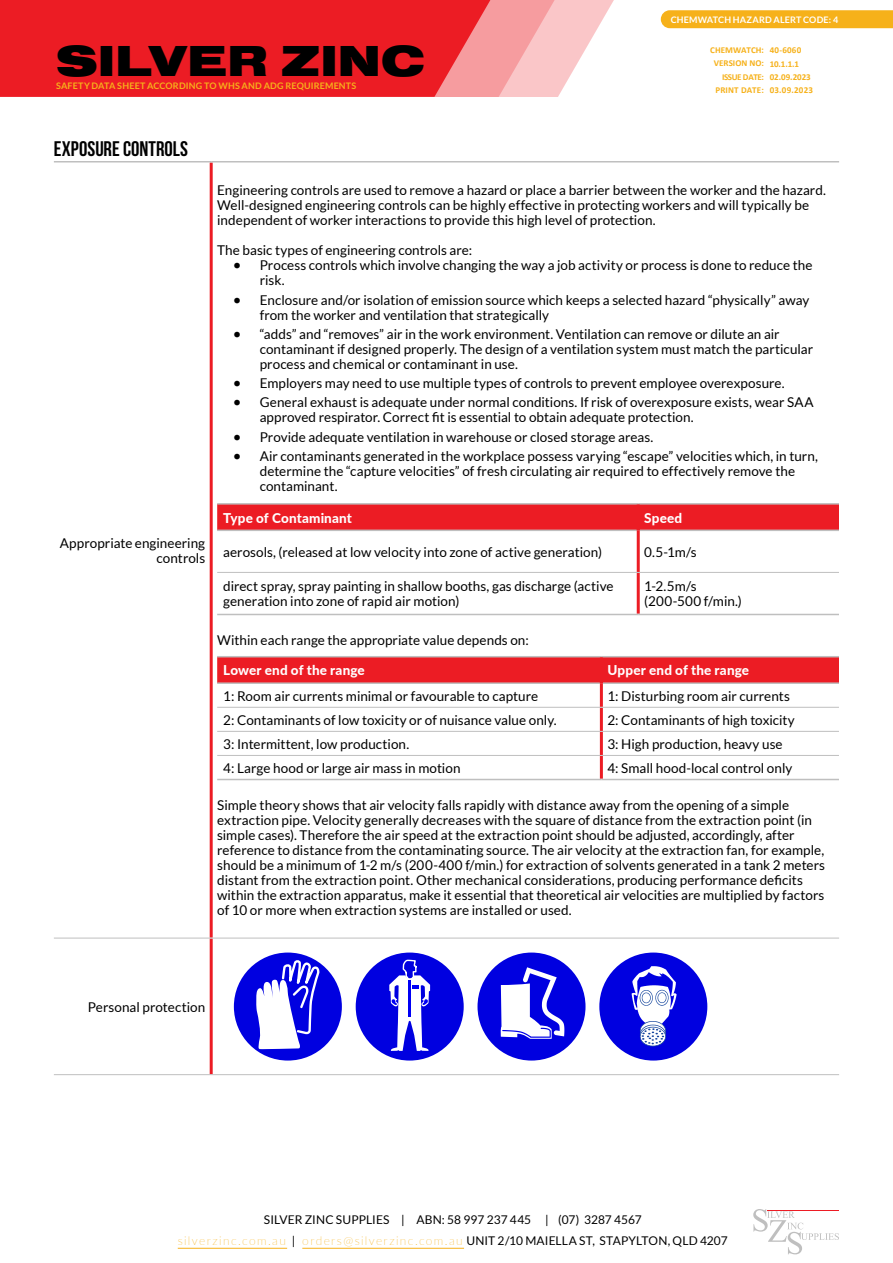
<style>
.page{position:relative;width:893px;height:1263px;background:#fff}
.page>*{position:absolute;margin:0;border:0;box-sizing:border-box;transform-origin:0 0}
.t1{font:900 45px "Nimbus San Ext";color:#000}
.t2{font:700 21px "Bebas Neue";letter-spacing:.005em;color:#000}
.t3{font:13.5px/15px "Lato";color:#000}
.t4{font:800 13.5px "Lato";letter-spacing:.01em;color:#fff}
.t5{font:12px/21px "Lato";letter-spacing:.005em;color:#000;text-align:center}
.t6{font:700 9px/13.4px "Calibri";color:#f6b11a;text-align:right}
.t7{font:700 9px "Lato";letter-spacing:.015em;color:#f6b11a}
.t8{font:700 9px "Lato";letter-spacing:.015em;color:#fff}
.s1{font-family:"Lato"}
.s2{font-style:inherit}
.s3{font-size:15px}
.s4{font-weight:100;color:#f6b11a}
</style>
<div class="page">
<svg style="left:584px;top:0;width:30px;height:52px"></svg>
<svg style="left:490px;top:0;width:94px;height:97px;background:#f8b8bb"></svg>
<div style="left:0;top:0;width:490px;height:97px;background:#ec1c24"></div>
<hr style="left:178px;top:1248px;width:109px;height:1px;background:#f6b11a">
<hr style="left:302px;top:1248px;width:162px;height:1px;background:#f6b11a">
<div style="left:661px;top:10px;width:231px;height:18px;background:#f6b11a"></div>
<hr style="left:210px;top:162px;width:3px;height:776px;background:#ec1c24">
<hr style="left:210px;top:938px;width:3px;height:136px;background:#ec1c24">
<hr style="left:54px;top:161px;width:157px;height:1px;background:#bfbfbf">
<hr style="left:211px;top:161px;width:628px;height:1px;background:#bfbfbf">
<hr style="left:54px;top:938px;width:157px;height:1px;background:#bfbfbf">
<hr style="left:211px;top:938px;width:628px;height:1px;background:#bfbfbf">
<hr style="left:54px;top:1074px;width:157px;height:1px;background:#bfbfbf">
<hr style="left:211px;top:1074px;width:628px;height:1px;background:#bfbfbf">
<div style="left:217px;top:505px;width:622px;height:25px;background:#ec1c24"></div>
<hr style="left:217px;top:503px;width:421px;height:2px;background:#bfbfbf">
<hr style="left:638px;top:503px;width:201px;height:2px;background:#bfbfbf">
<hr style="left:217px;top:530px;width:420px;height:1px;background:#bfbfbf">
<hr style="left:640px;top:530px;width:199px;height:1px;background:#bfbfbf">
<hr style="left:637px;top:505px;width:3px;height:25px;background:#ec1c24">
<hr style="left:637px;top:530px;width:3px;height:42px;background:#ec1c24">
<hr style="left:637px;top:573px;width:3px;height:41px;background:#ec1c24">
<hr style="left:217px;top:614px;width:421px;height:1px;background:#bfbfbf">
<hr style="left:638px;top:614px;width:201px;height:1px;background:#bfbfbf">
<hr style="left:217px;top:572px;width:421px;height:1px;background:#bfbfbf">
<hr style="left:638px;top:572px;width:201px;height:1px;background:#bfbfbf">
<div style="left:217px;top:657px;width:622px;height:25px;background:#ec1c24"></div>
<hr style="left:217px;top:656px;width:384px;height:1px;background:#bfbfbf">
<hr style="left:601px;top:656px;width:238px;height:1px;background:#bfbfbf">
<hr style="left:217px;top:682px;width:383px;height:2px;background:#bfbfbf">
<hr style="left:603px;top:682px;width:236px;height:2px;background:#bfbfbf">
<hr style="left:600px;top:657px;width:3px;height:26px;background:#ec1c24">
<hr style="left:600px;top:683px;width:3px;height:24px;background:#ec1c24">
<hr style="left:600px;top:708px;width:3px;height:23px;background:#ec1c24">
<hr style="left:600px;top:732px;width:3px;height:23px;background:#ec1c24">
<hr style="left:600px;top:756px;width:3px;height:23px;background:#ec1c24">
<hr style="left:217px;top:779px;width:384px;height:1px;background:#bfbfbf">
<hr style="left:601px;top:779px;width:238px;height:1px;background:#bfbfbf">
<hr style="left:217px;top:707px;width:384px;height:1px;background:#bfbfbf">
<hr style="left:601px;top:707px;width:238px;height:1px;background:#bfbfbf">
<hr style="left:217px;top:731px;width:384px;height:1px;background:#bfbfbf">
<hr style="left:601px;top:731px;width:238px;height:1px;background:#bfbfbf">
<hr style="left:217px;top:755px;width:384px;height:1px;background:#bfbfbf">
<hr style="left:601px;top:755px;width:238px;height:1px;background:#bfbfbf">
<svg style="left:753px;top:1209px;width:86px;height:45px"></svg>
<div style="left:234px;top:952px;width:108px;height:108px;background:#0000e0;border-radius:50%"></div>
<svg style="left:256px;top:958px;width:66px;height:118px"></svg>
<div style="left:477px;top:952px;width:108px;height:108px;background:#0000e0;border-radius:50%"></div>
<svg style="left:500px;top:967px;width:64px;height:72px"></svg>
<div style="left:356px;top:952px;width:108px;height:108px;background:#0000e0;border-radius:50%"></div>
<svg style="left:389px;top:960px;width:41px;height:91px"></svg>
<div style="left:599px;top:952px;width:108px;height:108px;background:#0000e0;border-radius:50%"></div>
<svg style="left:632px;top:966px;width:45px;height:80px"></svg>
<h1 class="t1" style="left:56px;top:35px;width:370px">SILVER ZINC</h1>
<p class="t7" style="left:56px;top:81px;width:302px">SAFETY DATA SHEET ACCORDING TO WHS AND ADG REQUIREMENTS</p>
<h2 class="t2" style="left:54px;top:137px;width:136px">EXPOSURE CONTROLS</h2>
<p class="t8" style="left:671px;top:14px;width:169px">CHEMWATCH HAZARD ALERT CODE: 4</p>
<p class="t6" style="left:710px;top:43px;width:55px">CHEMWATCH<span class="s1">:<br></span>VERSION NO:<br>ISSUE DATE:<br>PRINT DATE:</p>
<p class="t6" style="left:770px;top:44px;width:43px;text-align:left">40-6060<br>10.1.1.1<br>02.09.202<span class="s2">3</span></p>
<p class="t6" style="left:770px;top:83px;width:45px">03.09.202<span class="s2">3</span></p>
<p class="t3" style="left:60px;top:535px;width:147px;text-align:right">Appropriate engineering controls</p>
<p class="t3" style="left:217px;top:183px;width:610px">Engineering controls are used to remove a hazard or place a barrier between the worker and the hazard.<br>Well-designed engineering controls can be highly effective in protecting workers and will typically be independent of worker interactions to provide this high level of protection.</p>
<p class="t3" style="left:217px;top:243px;width:257px">The basic types of engineering controls are:</p>
<p class="t3" style="left:260px;top:258px;width:554px;text-indent:-27px"><span class="s3">•</span> Process controls which involve changing the way a job activity or process is done to reduce the risk.</p>
<p class="t3" style="left:260px;top:292px;width:551px;text-indent:-27px"><span class="s3">•</span> Enclosure and/or isolation of emission source which keeps a selected hazard “physically” away from the worker and ventilation that strategically</p>
<p class="t3" style="left:260px;top:326px;width:555px;text-indent:-27px"><span class="s3">•</span> “adds” and “removes” air in the work environment. Ventilation can remove or dilute an air contaminant if designed properly. The design of a ventilation system must match the particular process and chemical or contaminant in use.</p>
<p class="t3" style="left:233px;top:376px;width:553px"><span class="s3">•</span> Employers may need to use multiple types of controls to prevent employee overexposure.</p>
<p class="t3" style="left:260px;top:395px;width:555px;text-indent:-27px"><span class="s3">•</span> General exhaust is adequate under normal conditions. If risk of overexposure exists, wear SAA approved respirator. Correct fit is essential to obtain adequate protection.</p>
<p class="t3" style="left:233px;top:429px;width:422px"><span class="s3">•</span> Provide adequate ventilation in warehouse or closed storage areas.</p>
<p class="t3" style="left:260px;top:448px;width:560px;text-indent:-27px"><span class="s3">•</span> Air contaminants generated in the workplace possess varying “escape” velocities which, in turn, determine the “capture velocities” of fresh circulating air required to effectively remove the contaminant.</p>
<p class="t4" style="left:223px;top:508px;width:130px">Type of Contaminant</p>
<p class="t4" style="left:644px;top:508px;width:40px">Speed</p>
<p class="t3" style="left:223px;top:544px;width:380px">aerosols, (released at low velocity into zone of active generation)</p>
<p class="t3" style="left:644px;top:544px;width:54px">0.5-1m/s</p>
<p class="t3" style="left:223px;top:579px;width:392px">direct spray, spray painting in shallow booths, gas discharge (active generation into zone of rapid air motion)</p>
<p class="t3" style="left:644px;top:579px;width:99px">1-2.5m/s (200-500 f/min.)</p>
<p class="t3" style="left:217px;top:633px;width:313px">Within each range the appropriate value depends on:</p>
<p class="t4" style="left:223px;top:660px;width:143px">Lower end of the range</p>
<p class="t4" style="left:607px;top:660px;width:143px">Upper end of the range</p>
<p class="t3" style="left:223px;top:688px;width:317px">1: Room air currents minimal or favourable to capture</p>
<p class="t3" style="left:607px;top:688px;width:184px">1: Disturbing room air currents</p>
<p class="t3" style="left:223px;top:712px;width:335px">2: Contaminants of low toxicity or of nuisance value only.</p>
<p class="t3" style="left:607px;top:712px;width:189px">2: Contaminants of high toxicity</p>
<p class="t3" style="left:223px;top:736px;width:188px">3: Intermittent, low production.</p>
<p class="t3" style="left:607px;top:736px;width:177px">3: High production, heavy use</p>
<p class="t3" style="left:223px;top:760px;width:239px">4: Large hood or large air mass in motion</p>
<p class="t3" style="left:607px;top:760px;width:187px">4: Small hood-local control only</p>
<p class="t3" style="left:217px;top:798px;width:609px">Simple theory shows that air velocity falls rapidly with distance away from the opening of a simple extraction pipe. Velocity generally decreases with the square of distance from the extraction point (in simple cases). Therefore the air speed at the extraction point should be adjusted, accordingly, after reference to distance from the contaminating source. The air velocity at the extraction fan, for example, should be a minimum of 1-2 m/s (200-400 f/min.) for extraction of solvents generated in a tank 2 meters distant from the extraction point. Other mechanical considerations, producing performance deficits within the extraction apparatus, make it essential that theoretical air velocities are multiplied by factors of 10 or more when extraction systems are installed or used.</p>
<p class="t3" style="left:88px;top:999px;width:119px">Personal protection</p>
<p class="t5" style="left:178px;top:1209px;width:551px">SILVER ZINC SUPPLIES | ABN: 58 997 237 445 | (07) 3287 4567<br><span class="s4">silverzinc.com.au</span> | <span class="s4">orders@silverzinc.com.au</span> UNIT 2/10 MAIELLA ST, STAPYLTON, QLD 4207</p>
</div>
